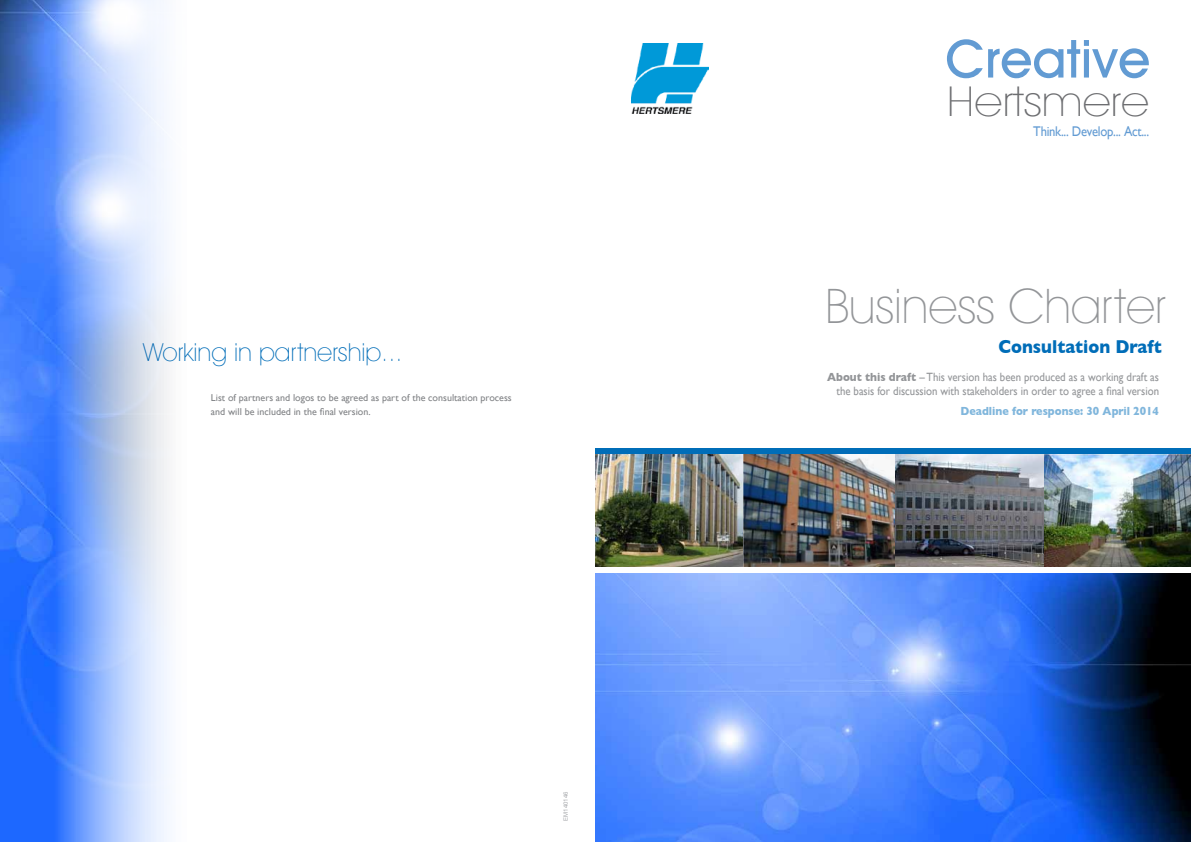
<style>
.page{position:relative;width:1191px;height:842px;background:#fff}
.page>*{position:absolute;margin:0;border:0;box-sizing:border-box;transform-origin:0 0}
.t1{font:500 52.8px "Avant Garde IT Cby BT";color:#629bd3}
.t2{font:200 48px "Avant Garde IT Cby BT";color:#939598}
.t3{font:200 41.5px "Avant Garde IT Cby BT";color:#6d6e71;scale:1.12 1}
.t4{font:200 25px "Avant Garde IT Cby BT";color:#006db8}
.t5{font:700 19px "Gill Sans";color:#006db8;scale:.9 1}
.t6{font:14.1px "Gill Sans";letter-spacing:-.02em;color:#629bd3;scale:.9 1}
.t7{font:12px/14px "Gill Sans";color:#939598;text-align:right;scale:.9 1}
.t8{font:700 12px "Gill Sans";color:#80b6dc;scale:.9 1}
.t9{font:10px/14.4px "Gill Sans";color:#808285}
.t10{font:6px "Arial";color:#a7a9ac}
.s1{font-weight:700}
</style>
<div class="page">
<img style="left:595px;top:573px;width:596px;height:269px">
<img style="left:0;top:0;width:169px;height:842px">
<img style="left:1043px;top:454px;width:148px;height:113px">
<img style="left:595px;top:454px;width:148px;height:113px">
<img style="left:743px;top:454px;width:152px;height:113px">
<svg style="left:895px;top:454px;width:148px;height:113px"></svg>
<div style="left:595px;top:448px;width:596px;height:6px;background:#006db8"></div>
<img style="left:631px;top:44px;width:77px;height:70px">
<h1 class="t1" style="left:945px;top:27px;width:206px">Creative</h1>
<h3 class="t3" style="left:947px;top:77px;width:182px">Hertsmere</h3>
<p class="t6" style="left:1033px;top:122px;width:130px">Think... Develop... Act...</p>
<h2 class="t2" style="left:825px;top:277px;width:342px">Business Charter</h2>
<h3 class="t4" style="left:143px;top:337px;width:261px">Working in partnership...</h3>
<h3 class="t5" style="left:998px;top:336px;width:183px">Consultation Draft</h3>
<p class="t9" style="left:211px;top:390px;width:302px">List of partners and logos to be agreed as part of the consultation process and will be included in the final version.</p>
<p class="t7" style="left:827px;top:370px;width:370px"><span class="s1">About this draft</span> – This version has been produced as a working draft as the basis for discussion with stakeholders in order to agree a final version</p>
<p class="t8" style="left:960px;top:404px;width:222px">Deadline for response: 30 April 2014</p>
<p class="t10" style="left:561px;top:821px;width:31px;rotate:-90deg">EM140146</p>
</div>
